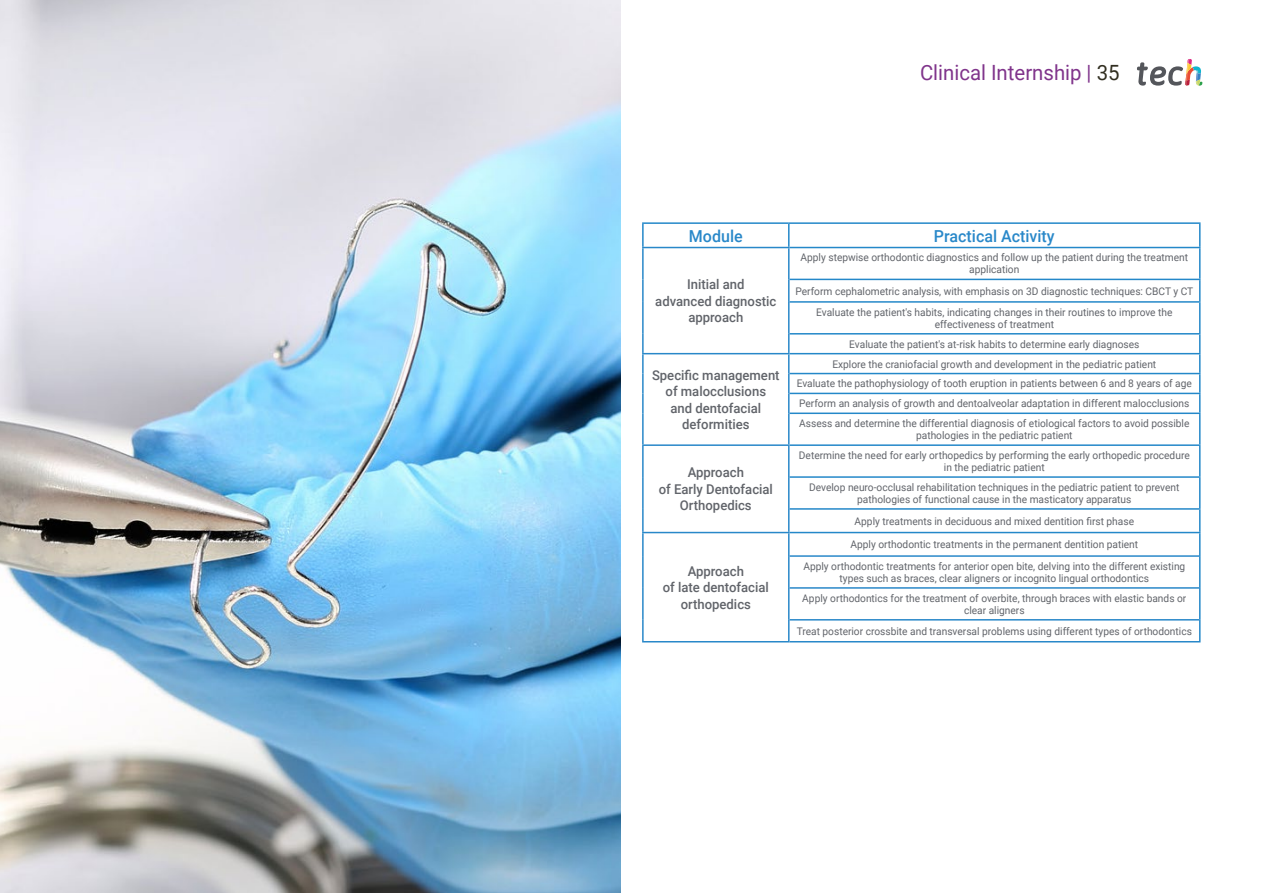
<style>
.page{position:relative;width:1263px;height:893px;background:#fff}
.page>*{position:absolute;margin:0;border:0;box-sizing:border-box;transform-origin:0 0}
.t1{font:21px "Roboto";color:#80348b}
.t2{font:500 16.5px "Roboto";color:#2988c9}
.t3{font:500 13.5px/16.5px "Roboto";color:#61646a;text-align:center}
.t4{font:10.5px/20px "Roboto";color:#61646a;text-align:center}
.s1{color:#312e20}
</style>
<div class="page">
<img style="left:0;top:0;width:621px;height:893px">
<svg style="left:1137px;top:59px;width:65px;height:27px"></svg>
<hr style="left:642px;top:354px;width:2px;height:20px;background:#2988c9">
<svg style="left:642px;top:374px;width:2px;height:19px"></svg>
<hr style="left:642px;top:393px;width:2px;height:20px;background:#2988c9">
<hr style="left:642px;top:413px;width:2px;height:31px;background:#2988c9">
<hr style="left:788px;top:413px;width:1px;height:31px;background:#2988c9">
<hr style="left:642px;top:641px;width:147px;height:1px;background:#2988c9">
<hr style="left:789px;top:555px;width:410px;height:2px;background:#2988c9">
<hr style="left:789px;top:587px;width:410px;height:2px;background:#2988c9">
<hr style="left:789px;top:619px;width:410px;height:2px;background:#2988c9">
<hr style="left:789px;top:641px;width:411px;height:1px;background:#2988c9">
<hr style="left:642px;top:222px;width:147px;height:2px;background:#2488c9">
<hr style="left:642px;top:224px;width:2px;height:23px;background:#2488c9">
<hr style="left:789px;top:222px;width:411px;height:2px;background:#2488c9">
<svg style="left:788px;top:224px;width:1px;height:23px"></svg>
<svg style="left:1199px;top:224px;width:1px;height:23px"></svg>
<hr style="left:789px;top:247px;width:411px;height:1px;background:#2488c9">
<hr style="left:1199px;top:248px;width:1px;height:31px;background:#2488c9">
<hr style="left:789px;top:279px;width:411px;height:1px;background:#2488c9">
<svg style="left:1199px;top:280px;width:1px;height:21px"></svg>
<hr style="left:1199px;top:303px;width:1px;height:30px;background:#2488c9">
<hr style="left:789px;top:393px;width:411px;height:1px;background:#2488c9">
<svg style="left:1199px;top:335px;width:1px;height:78px"></svg>
<hr style="left:1199px;top:414px;width:1px;height:30px;background:#2488c9">
<hr style="left:1199px;top:446px;width:1px;height:30px;background:#2488c9">
<hr style="left:1199px;top:478px;width:1px;height:30px;background:#2488c9">
<svg style="left:1199px;top:510px;width:1px;height:46px"></svg>
<hr style="left:1199px;top:556px;width:1px;height:32px;background:#2488c9">
<hr style="left:1199px;top:588px;width:1px;height:32px;background:#2488c9">
<svg style="left:1199px;top:620px;width:1px;height:21px"></svg>
<hr style="left:789px;top:301px;width:411px;height:2px;background:#2488c9">
<hr style="left:789px;top:333px;width:411px;height:2px;background:#2488c9">
<hr style="left:789px;top:353px;width:411px;height:1px;background:#2488c9">
<hr style="left:789px;top:373px;width:411px;height:1px;background:#2488c9">
<hr style="left:789px;top:413px;width:411px;height:1px;background:#2488c9">
<hr style="left:789px;top:444px;width:411px;height:2px;background:#2488c9">
<hr style="left:789px;top:476px;width:411px;height:2px;background:#2488c9">
<hr style="left:789px;top:508px;width:411px;height:2px;background:#2488c9">
<hr style="left:789px;top:532px;width:411px;height:1px;background:#2488c9">
<hr style="left:642px;top:247px;width:147px;height:1px;background:#2988c9">
<hr style="left:642px;top:248px;width:2px;height:31px;background:#2988c9">
<hr style="left:788px;top:248px;width:1px;height:31px;background:#2988c9">
<hr style="left:642px;top:279px;width:2px;height:23px;background:#2988c9">
<svg style="left:788px;top:279px;width:1px;height:23px"></svg>
<hr style="left:642px;top:302px;width:2px;height:32px;background:#2988c9">
<hr style="left:788px;top:302px;width:1px;height:32px;background:#2988c9">
<svg style="left:642px;top:334px;width:2px;height:19px"></svg>
<svg style="left:788px;top:334px;width:1px;height:79px"></svg>
<hr style="left:642px;top:353px;width:147px;height:1px;background:#2988c9">
<hr style="left:642px;top:444px;width:147px;height:2px;background:#2988c9">
<hr style="left:642px;top:446px;width:2px;height:31px;background:#2988c9">
<hr style="left:788px;top:446px;width:1px;height:31px;background:#2988c9">
<hr style="left:642px;top:477px;width:2px;height:32px;background:#2988c9">
<hr style="left:788px;top:477px;width:1px;height:32px;background:#2988c9">
<hr style="left:642px;top:509px;width:2px;height:23px;background:#2988c9">
<hr style="left:642px;top:532px;width:147px;height:1px;background:#2988c9">
<hr style="left:642px;top:533px;width:2px;height:23px;background:#2988c9">
<svg style="left:788px;top:509px;width:1px;height:47px"></svg>
<hr style="left:642px;top:556px;width:2px;height:32px;background:#2988c9">
<hr style="left:788px;top:556px;width:1px;height:32px;background:#2988c9">
<hr style="left:642px;top:588px;width:2px;height:32px;background:#2988c9">
<hr style="left:788px;top:588px;width:1px;height:32px;background:#2988c9">
<hr style="left:642px;top:620px;width:2px;height:21px;background:#2988c9">
<svg style="left:788px;top:620px;width:1px;height:21px"></svg>
<h1 class="t1" style="left:920px;top:57px;width:201px">Clinical Internship | <span class="s1">35</span></h1>
<h2 class="t2" style="left:689px;top:224px;width:55px">Module</h2>
<h2 class="t2" style="left:934px;top:224px;width:122px">Practical Activity</h2>
<p class="t3" style="left:655px;top:276px;width:123px">Initial and<br>advanced diagnostic approach</p>
<p class="t4" style="left:800px;top:251px;width:389px;line-height:12px">Apply stepwise orthodontic diagnostics and follow up the patient during the treatment application</p>
<p class="t4" style="left:795px;top:280px;width:399px;line-height:21.1px">Perform cephalometric analysis, with emphasis on 3D diagnostic techniques: CBCT y CT<br>Evaluate the patient's habits, indicating changes in their routines to improve the</p>
<p class="t4" style="left:849px;top:314px;width:292px">effectiveness of treatment<br>Evaluate the patient's at-risk habits to determine early diagnoses</p>
<p class="t3" style="left:652px;top:366px;width:129px">Specific management of malocclusions<br>and dentofacial deformities</p>
<p class="t4" style="left:797px;top:353px;width:397px">Explore the craniofacial growth and development in the pediatric patient<br>Evaluate the pathophysiology of tooth eruption in patients between 6 and 8 years of age Perform an analysis of growth and dentoalveolar adaptation in different malocclusions Assess and determine the differential diagnosis of etiological factors to avoid possible</p>
<p class="t4" style="left:916px;top:425px;width:158px">pathologies in the pediatric patient</p>
<p class="t3" style="left:659px;top:464px;width:116px">Approach<br>of Early Dentofacial<br>Orthopedics</p>
<p class="t4" style="left:799px;top:449px;width:392px;line-height:12px">Determine the need for early orthopedics by performing the early orthopedic procedure in the pediatric patient</p>
<p class="t4" style="left:809px;top:481px;width:372px;line-height:12px">Develop neuro-occlusal rehabilitation techniques in the pediatric patient to prevent pathologies of functional cause in the masticatory apparatus</p>
<p class="t4" style="left:854px;top:511px;width:281px">Apply treatments in deciduous and mixed dentition first phase</p>
<p class="t3" style="left:663px;top:562px;width:108px">Approach<br>of late dentofacial orthopedics</p>
<p class="t4" style="left:803px;top:533px;width:383px;line-height:21.8px">Apply orthodontic treatments in the permanent dentition patient<br>Apply orthodontic treatments for anterior open bite, delving into the different existing</p>
<p class="t4" style="left:802px;top:568px;width:386px">types such as braces, clear aligners or incognito lingual orthodontics<br>Apply orthodontics for the treatment of overbite, through braces with elastic bands or</p>
<p class="t4" style="left:797px;top:599px;width:397px;line-height:20.9px">clear aligners<br>Treat posterior crossbite and transversal problems using different types of orthodontics</p>
</div>
